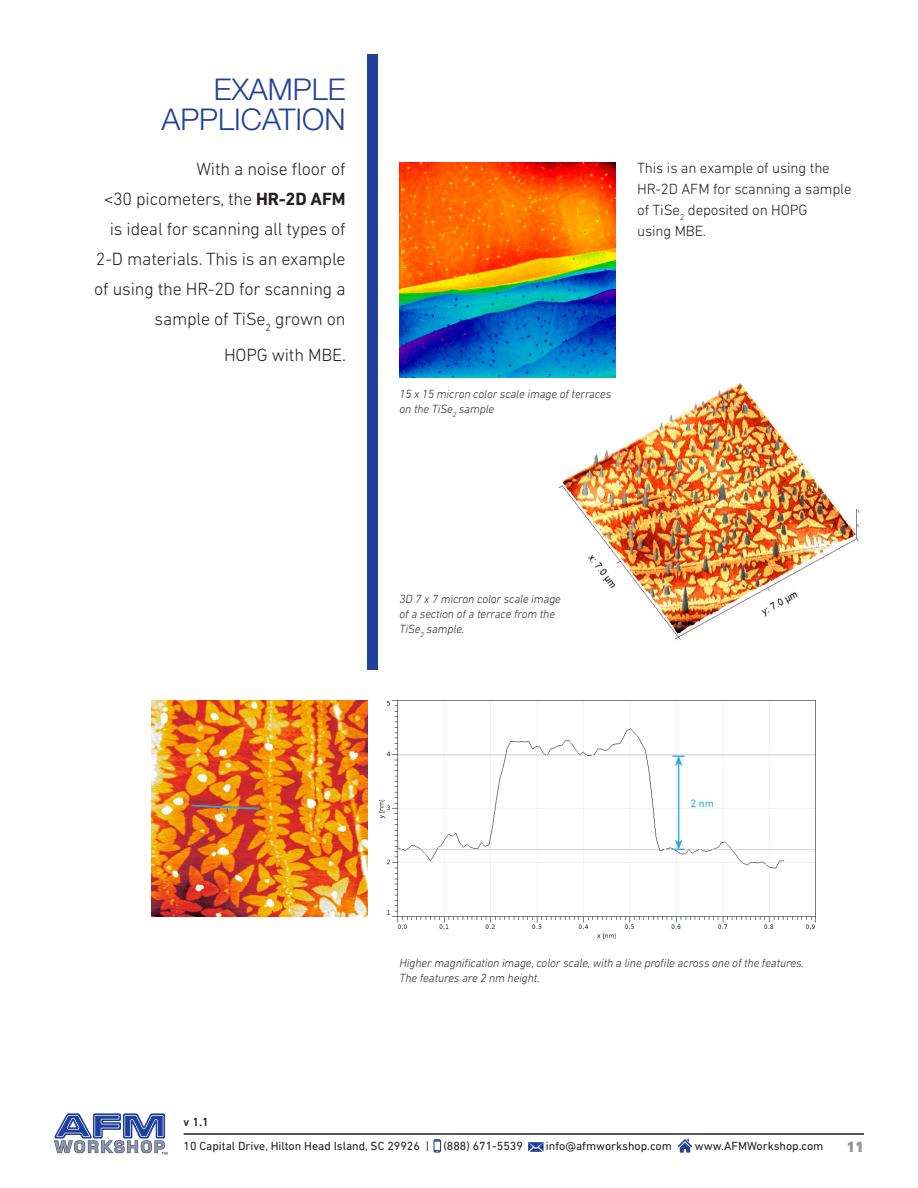
<style>
.page{position:relative;width:918px;height:1188px;background:#fff}
.page>*{position:absolute;margin:0;border:0;box-sizing:border-box;transform-origin:0 0}
.Basic_-_SubTitle_3{font:300 30px/30px "Helvetica Neue LT Pro";color:#21409a;text-align:right}
.Basic_-_Highlight{font:300 18px/30px "DIN Next LT Pro";letter-spacing:-.01em;color:#231f20;text-align:right}
.t1{font:300 15px/21px "DIN Next LT Pro";letter-spacing:-.01em;color:#231f20}
.t2{font:900 15px "DIN Next LT Pro";color:#949698}
.t3{font:italic 300 12px/15px "DIN Next LT Pro";letter-spacing:-.01em;color:#231f20}
.t4{font:12px "DIN Next LT Pro";color:#231f20}
.t5{font:500 12px "DIN Next LT Pro";color:#231f20}
.t6{font:10.8px "DIN Next LT Pro";color:#28aae2}
.s1{font-weight:700}
</style>
<div class="page">
<hr style="left:184px;top:1133px;width:680px;height:2px;background:#231f20">
<svg style="left:678px;top:1139px;width:14px;height:14px"></svg>
<svg style="left:528px;top:1142px;width:16px;height:10px"></svg>
<svg style="left:434px;top:1139px;width:7px;height:14px"></svg>
<svg style="left:54px;top:1113px;width:113px;height:42px"></svg>
<img style="left:378px;top:700px;width:438px;height:240px">
<img style="left:151px;top:701px;width:216px;height:216px">
<div style="left:367px;top:54px;width:11px;height:616px;background:#21409a"></div>
<img style="left:558px;top:383px;width:302px;height:257px">
<img style="left:400px;top:162px;width:216px;height:216px">
<hr style="left:678px;top:763px;width:1px;height:79px;background:#28aae2">
<svg style="left:673px;top:756px;width:12px;height:10px"></svg>
<svg style="left:673px;top:840px;width:12px;height:10px"></svg>
<svg style="left:190px;top:804px;width:71px;height:6px"></svg>
<p class="Basic_-_SubTitle_3" style="left:161px;top:73px;width:186px">EXAMPLE<br>APPLICATION</p>
<p class="Basic_-_Highlight" style="left:94px;top:154px;width:253px">With a noise floor of<br>&lt;30 picometers, the <span class="s1">HR-2D AFM </span>is ideal for scanning all types of<br>2-D materials. This is an example of using the HR-2D for scanning a sample of TiSe<sub>2</sub> grown on</p>
<p class="Basic_-_Highlight" style="left:224px;top:340px;width:123px">HOPG with MBE.</p>
<p class="t1" style="left:637px;top:157px;width:216px">This is an example of using the<br>HR-2D AFM for scanning a sample of TiSe<sub>2</sub> deposited on HOPG<br>using MBE.</p>
<p class="t3" style="left:400px;top:386px;width:213px">15 x 15 micron color scale image of terraces on the TiSe<sub>2</sub> sample</p>
<p class="t5" style="left:184px;top:1115px;width:27px">v 1.1</p>
<p class="t3" style="left:400px;top:592px;width:163px">3D 7 x 7 micron color scale image of a section of a terrace from the<br>TiSe<sub>2</sub> sample.</p>
<p class="t6" style="left:691px;top:797px;width:25px">2 nm</p>
<p class="t3" style="left:400px;top:955px;width:406px">Higher magnification image, color scale, with a line profile across one of the features.<br>The features are 2 nm height.</p>
<p class="t4" style="left:184px;top:1139px;width:341px">10 Capital Drive, Hilton Head Island, SC 29926 | (888) 671-5539</p>
<p class="t4" style="left:546px;top:1139px;width:127px">info@afmworkshop.com</p>
<p class="t4" style="left:695px;top:1139px;width:130px">www.AFMWorkshop.com</p>
<p class="t2" style="left:847px;top:1137px;width:19px">11</p>
</div>
